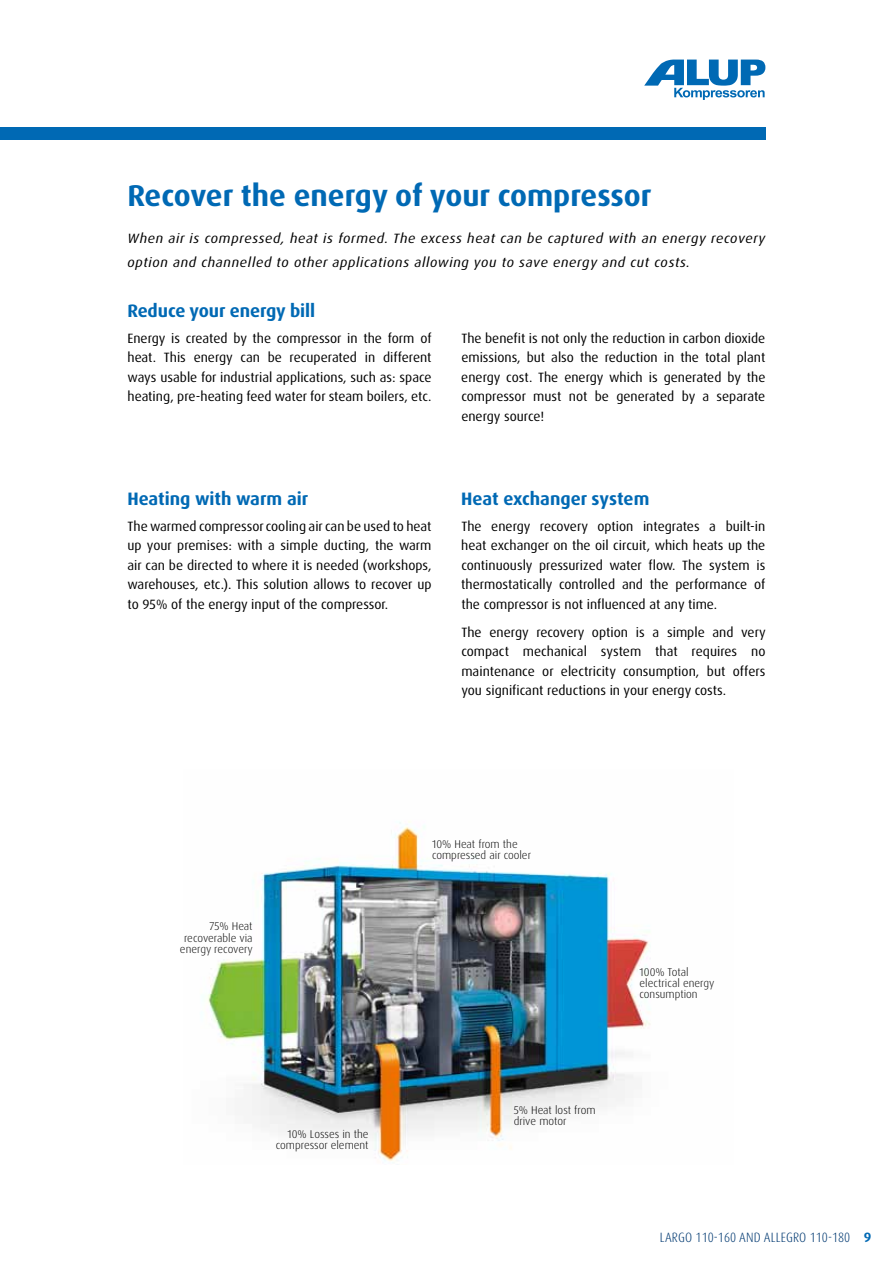
<style>
.page{position:relative;width:893px;height:1263px;background:#fff}
.page>*{position:absolute;margin:0;border:0;box-sizing:border-box;transform-origin:0 0}
.t1{font:700 30px "Dax Pro";color:#0069b4}
.t2{font:700 18px "Dax Pro";letter-spacing:-.005em;color:#0069b4}
.t3{font:13.5px/19.5px "Dax Pro";color:#000;text-align:justify}
.t4{font:italic 13.5px/24px "Dax Pro";letter-spacing:.04em;color:#000;scale:1.05 1}
.t5{font:300 condensed 13.5px "Dax Pro";letter-spacing:.005em;color:#003971}
.t6{font:300 11.25px/11.2px "Dax Pro";color:#000}
.s1{font-weight:700;font-stretch:normal;color:#0069b4}
</style>
<div class="page">
<div style="left:0;top:128px;width:765px;height:12px;background:#0069b4"></div>
<svg style="left:644px;top:60px;width:121px;height:40px"></svg>
<img style="left:207px;top:821px;width:443px;height:340px">
<h1 class="t1" style="left:127px;top:177px;width:526px">Recover the energy of your compressor</h1>
<p class="t4" style="left:127px;top:227px;width:609px">When air is compressed, heat is formed. The excess heat can be captured with an energy recovery option and channelled to other applications allowing you to save energy and cut costs.</p>
<h2 class="t2" style="left:127px;top:299px;width:189px">Reduce your energy bill</h2>
<p class="t3" style="left:127px;top:329px;width:306px">Energy is created by the compressor in the form of heat. This energy can be recuperated in different ways usable for industrial applications, such as: space heating, pre-heating feed water for steam boilers, etc.</p>
<p class="t3" style="left:461px;top:329px;width:306px">The benefit is not only the reduction in carbon dioxide emissions, but also the reduction in the total plant energy cost. The energy which is generated by the compressor must not be generated by a separate energy source!</p>
<h2 class="t2" style="left:127px;top:487px;width:182px">Heating with warm air</h2>
<h2 class="t2" style="left:461px;top:487px;width:190px">Heat exchanger system</h2>
<p class="t3" style="left:127px;top:516px;width:306px">The warmed compressor cooling air can be used to heat up your premises: with a simple ducting, the warm air can be directed to where it is needed (workshops, warehouses, etc.). This solution allows to recover up to 95% of the energy input of the compressor.</p>
<p class="t3" style="left:461px;top:516px;width:306px">The energy recovery option integrates a built-in heat exchanger on the oil circuit, which heats up the continuously pressurized water flow. The system is thermostatically controlled and the performance of the compressor is not influenced at any time.</p>
<p class="t3" style="left:461px;top:622px;width:306px">The energy recovery option is a simple and very compact mechanical system that requires no maintenance or electricity consumption, but offers you significant reductions in your energy costs.</p>
<p class="t6" style="left:180px;top:921px;width:74px;text-align:right">75% Heat recoverable via energy recovery</p>
<p class="t6" style="left:276px;top:1128px;width:94px;text-align:right">10% Losses in the compressor element</p>
<p class="t6" style="left:432px;top:838px;width:101px">10% Heat from the compressed air cooler</p>
<p class="t6" style="left:514px;top:1104px;width:83px">5% Heat lost from drive motor</p>
<p class="t6" style="left:639px;top:966px;width:76px">100% Total electrical energy consumption</p>
<p class="t5" style="left:660px;top:1228px;width:213px">LARGO 110-160 AND ALLEGRO 110-180 <span class="s1">9</span></p>
</div>
